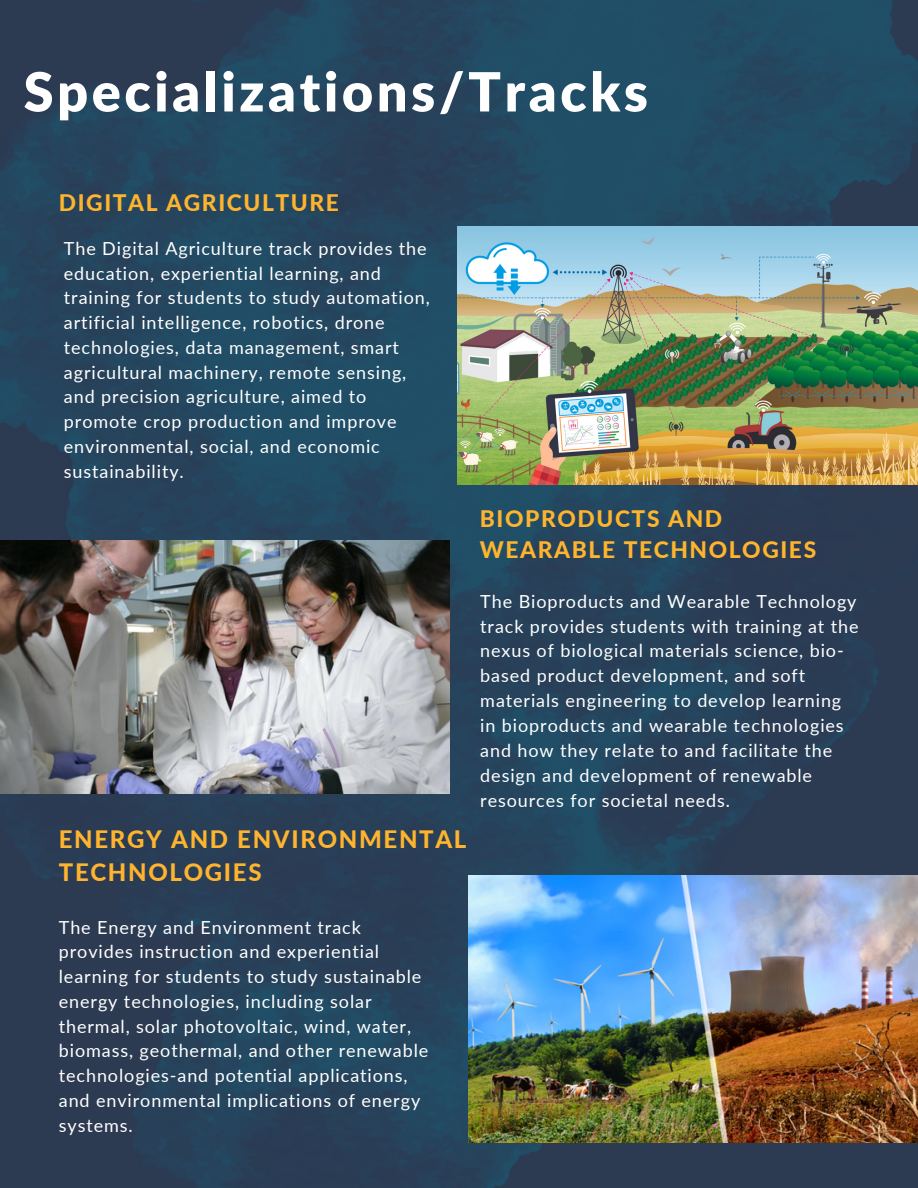
<style>
.page{position:relative;width:918px;height:1188px;background:#fff}
.page>*{position:absolute;margin:0;border:0;box-sizing:border-box;transform-origin:0 0}
.t1{font:900 54px "Lato";letter-spacing:.065em;color:#fff}
.t2{font:800 24px/33.8px "Lato";letter-spacing:.07em;color:#ffb42d}
.t3{font:800 22.8px/31.5px "Lato";letter-spacing:.07em;color:#ffb42d}
.t4{font:18px/24.8px "Lato";letter-spacing:.05em;color:#fff}
</style>
<div class="page">
<img style="left:0;top:0;width:918px;height:1188px">
<img style="left:458px;top:226px;width:460px;height:259px">
<img style="left:0;top:540px;width:450px;height:253px">
<img style="left:469px;top:875px;width:449px;height:268px">
<h1 class="t1" style="left:24px;top:58px;width:626px">Specializations/Tracks</h1>
<p class="t3" style="left:59px;top:187px;width:282px">DIGITAL AGRICULTURE</p>
<p class="t4" style="left:64px;top:236px;width:367px">The Digital Agriculture track provides the education, experiential learning, and training for students to study automation, artificial intelligence, robotics, drone technologies, data management, smart agricultural machinery, remote sensing, and precision agriculture, aimed to promote crop production and improve environmental, social, and economic sustainability.</p>
<h2 class="t2" style="left:59px;top:821px;width:409px">ENERGY AND ENVIRONMENTAL<br>TECHNOLOGIES</h2>
<p class="t3" style="left:480px;top:502px;width:338px">BIOPRODUCTS AND<br>WEARABLE TECHNOLOGIES</p>
<p class="t4" style="left:480px;top:588px;width:380px">The Bioproducts and Wearable Technology track provides students with training at the nexus of biological materials science, bio‐ based product development, and soft materials engineering to develop learning in bioproducts and wearable technologies and how they relate to and facilitate the design and development of renewable resources for societal needs.</p>
<p class="t4" style="left:59px;top:914px;width:371px">The Energy and Environment track provides instruction and experiential learning for students to study sustainable energy technologies, including solar thermal, solar photovoltaic, wind, water, biomass, geothermal, and other renewable technologies-and potential applications, and environmental implications of energy systems.</p>
</div>
